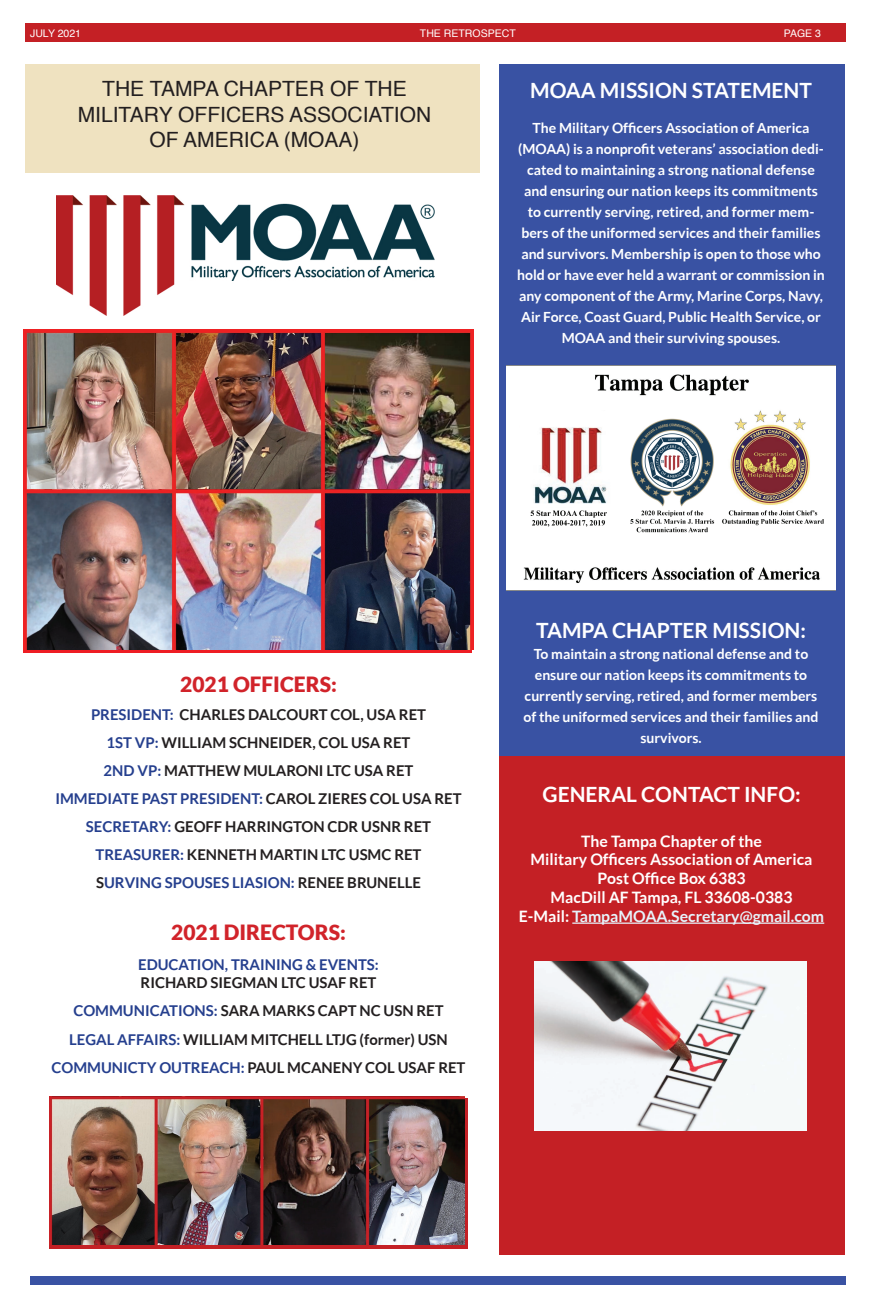
<style>
.page{position:relative;width:869px;height:1303px;background:#fff}
.page>*{position:absolute;margin:0;border:0;box-sizing:border-box;transform-origin:0 0}
.t1{font:21px/25.2px "Helvetica";color:#231f20;text-align:center}
.t2{font:700 21px "Lato";color:#fff}
.t3{font:900 21px "Lato";color:#d1232a}
.t4{font:700 15.75px/18.9px "Lato";color:#fff;text-align:center}
.t5{font:700 14.88px/28px "Lato";color:#231f20;text-align:center}
.t6{font:700 14.88px "Lato";color:#253f8e}
.t7{font:700 14px/21px "Lato";color:#fff;text-align:center}
.t8{font:10.5px "Helvetica";color:#fff}
.s1{color:#253f8e}
.s2{color:#e6f3fb}
</style>
<div class="page">
<div style="left:49px;top:1097px;width:418px;height:150px;background:linear-gradient(to right,#c42025,#c42025)"></div>
<div style="left:499px;top:755px;width:344px;height:499px;background:#c42025"></div>
<div style="left:25px;top:63px;width:454px;height:109px;background:#efe2c0"></div>
<div style="left:499px;top:64px;width:344px;height:691px;background:#3952a3"></div>
<div style="left:25px;top:24px;width:820px;height:18px;background:#c42025"></div>
<img style="left:506px;top:365px;width:329px;height:225px">
<hr style="left:572px;top:922px;width:251px;height:1px;background:#e6f3fb">
<img style="left:534px;top:961px;width:272px;height:169px">
<div style="left:30px;top:1275px;width:815px;height:9px;background:#3952a3"></div>
<img style="left:56px;top:196px;width:378px;height:119px">
<img style="left:520px;top:412px;width:100px;height:94px">
<div style="left:533px;top:407px;width:62px;height:10px;background:#fff"></div>
<img style="left:49px;top:1096px;width:415px;height:148px">
<img style="left:23px;top:329px;width:450px;height:320px">
<p class="t8" style="left:30px;top:25px;width:52px">JULY 2021</p>
<p class="t8" style="left:420px;top:25px;width:97px">THE RETROSPECT</p>
<p class="t8" style="left:783px;top:25px;width:39px">PAGE 3</p>
<h1 class="t1" style="left:78px;top:77px;width:355px">THE TAMPA CHAPTER OF THE<br>MILITARY OFFICERS ASSOCIATION<br>OF AMERICA (MOAA)</h1>
<h1 class="t2" style="left:530px;top:78px;width:283px">MOAA MISSION STATEMENT</h1>
<p class="t7" style="left:517px;top:117px;width:309px">The Military Officers Association of America (MOAA) is a nonprofit veterans’ association dedi&shy;cated to maintaining a strong national defense and ensuring our nation keeps its commitments to currently serving, retired, and former mem&shy;bers of the uniformed services and their families and survivors. Membership is open to those who hold or have ever held a warrant or commission in any component of the Army, Marine Corps, Navy, Air Force, Coast Guard, Public Health Service, or MOAA and their surviving spouses.</p>
<h1 class="t3" style="left:180px;top:671px;width:158px">2021 OFFICERS:</h1>
<p class="t5" style="left:55px;top:700px;width:407px"><span class="s1">PRESIDENT:</span> CHARLES DALCOURT COL, USA RET<br><span class="s1">1ST VP:</span> WILLIAM SCHNEIDER, COL USA RET<br><span class="s1">2ND VP:</span> MATTHEW MULARONI LTC USA RET<br><span class="s1">IMMEDIATE PAST PRESIDENT:</span> CAROL ZIERES COL USA RET <span class="s1">SECRETARY:</span> GEOFF HARRINGTON CDR USNR RET <span class="s1">TREASURER:</span> KENNETH MARTIN LTC USMC RET<br>S<span class="s1">URVING SPOUSES LIASION:</span> RENEE BRUNELLE</p>
<h1 class="t3" style="left:171px;top:920px;width:176px">2021 DIRECTORS:</h1>
<p class="t6" style="left:138px;top:956px;width:242px">EDUCATION, TRAINING &amp; EVENTS:</p>
<p class="t5" style="left:51px;top:968px;width:415px">RICHARD SIEGMAN LTC USAF RET<br><span class="s1">COMMUNICATIONS:</span> SARA MARKS CAPT NC USN RET <span class="s1">LEGAL AFFAIRS:</span> WILLIAM MITCHELL LTJG (former) USN <span class="s1">COMMUNICTY OUTREACH:</span> PAUL MCANENY COL USAF RET</p>
<h1 class="t2" style="left:536px;top:618px;width:271px">TAMPA CHAPTER MISSION:</h1>
<p class="t7" style="left:523px;top:642px;width:296px">To maintain a strong national defense and to ensure our nation keeps its commitments to currently serving, retired, and former members of the uniformed services and their families and survivors.</p>
<h1 class="t2" style="left:542px;top:782px;width:259px">GENERAL CONTACT INFO:</h1>
<p class="t4" style="left:518px;top:831px;width:306px">The Tampa Chapter of the<br>Military Officers Association of America<br>Post Office Box 6383<br>MacDill AF Tampa, FL 33608-0383<br>E-Mail: <span class="s2">TampaMOAA.Secretary@gmail.com</span></p>
</div>
